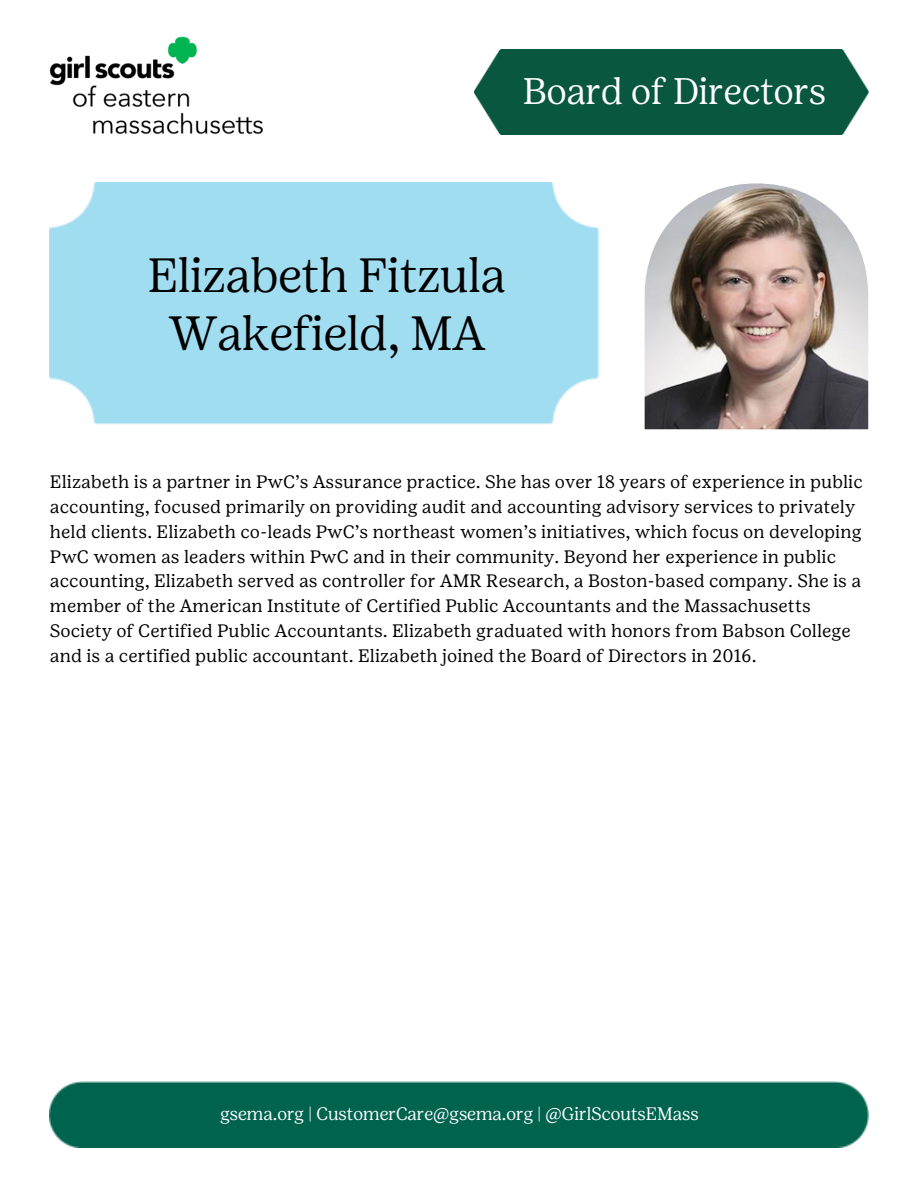
<style>
.page{position:relative;width:918px;height:1188px;background:#fff}
.page>*{position:absolute;margin:0;border:0;box-sizing:border-box;transform-origin:0 0}
.t1{font:300 48px "Girl Scout Display";color:#000}
.t2{font:300 36.9px "Girl Scout Display";color:#fff}
.t3{font:18px/24.8px "Girl Scout Text";color:#000}
.t4{font:300 18px "Girl Scout Display";color:#fff}
</style>
<div class="page">
<img style="left:49px;top:36px;width:214px;height:99px">
<div style="left:475px;top:49px;width:394px;height:86px;background:#095740"></div>
<img style="left:644px;top:183px;width:225px;height:247px">
<div style="left:50px;top:182px;width:549px;height:242px;background:#a1ddf1"></div>
<div style="left:50px;top:1081px;width:819px;height:66px;background:#00634e"></div>
<p class="t2" style="left:523px;top:69px;width:305px">Board of Directors</p>
<p class="t1" style="left:148px;top:247px;width:359px">Elizabeth Fitzula</p>
<p class="t1" style="left:169px;top:305px;width:318px">Wakefield, MA</p>
<p class="t3" style="left:50px;top:470px;width:814px">Elizabeth is a partner in PwC’s Assurance practice. She has over 18 years of experience in public accounting, focused primarily on providing audit and accounting advisory services to privately held clients. Elizabeth co-leads PwC’s northeast women’s initiatives, which focus on developing PwC women as leaders within PwC and in their community. Beyond her experience in public accounting, Elizabeth served as controller for AMR Research, a Boston-based company. She is a member of the American Institute of Certified Public Accountants and the Massachusetts Society of Certified Public Accountants. Elizabeth graduated with honors from Babson College and is a certified public accountant. Elizabeth joined the Board of Directors in 2016.</p>
<p class="t4" style="left:220px;top:1103px;width:480px">gsema.org | CustomerCare@gsema.org | @GirlScoutsEMass</p>
</div>
